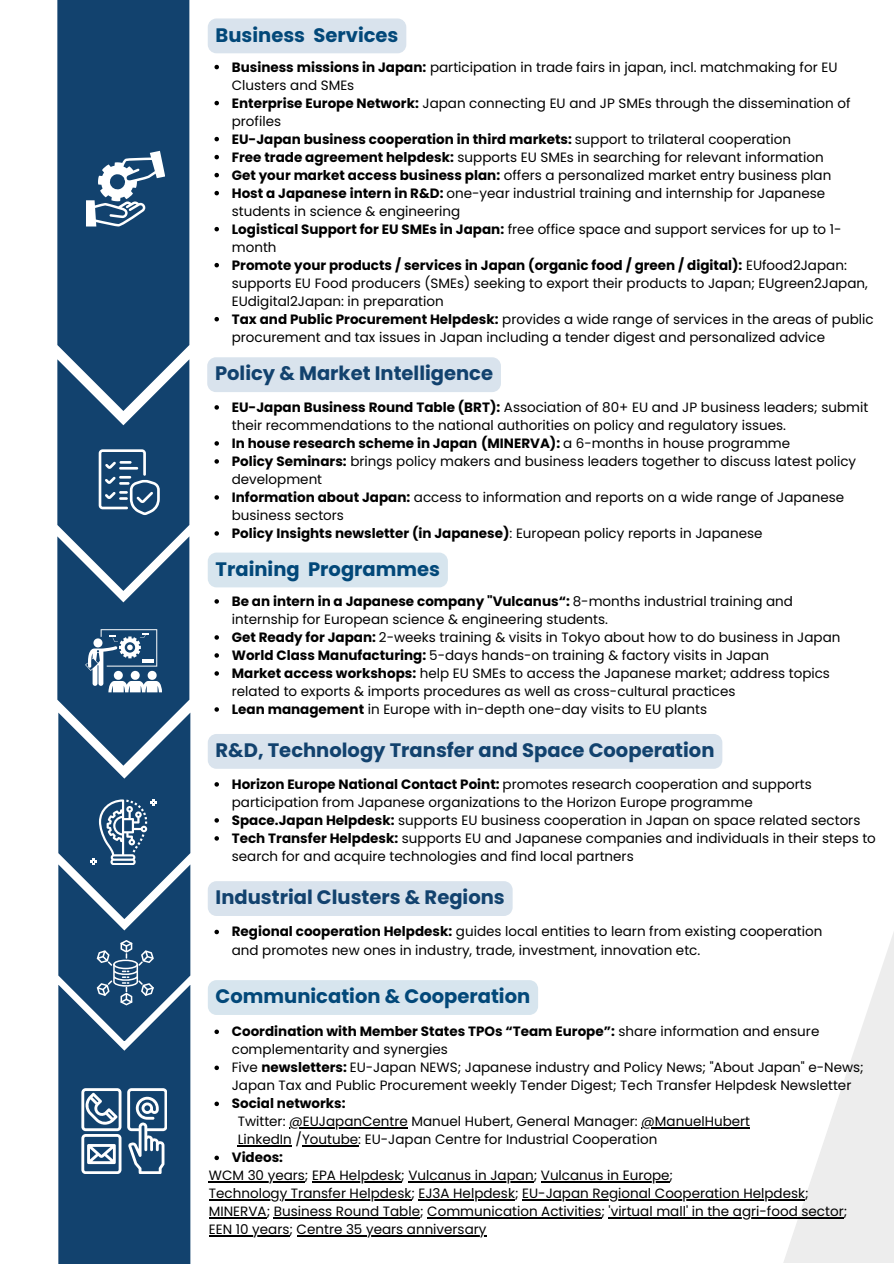
<style>
.page{position:relative;width:894px;height:1264px;background:#fff}
.page>*{position:absolute;margin:0;border:0;box-sizing:border-box;transform-origin:0 0}
.t1{font:700 19.5px "Poppins";color:#12426e}
.t2{font:700 19.5px "Poppins";color:#024879}
.t3{font:13.5px/18px "Poppins";color:#000}
.t4{font:700 13.5px "Poppins";color:#000}
.s1{font-weight:700}
</style>
<div class="page">
<div style="left:782px;top:803px;width:111px;height:460px;background:linear-gradient(to bottom,#fff,#eee)"></div>
<div style="left:57px;top:0;width:132px;height:359px;background:#12426e"></div>
<svg style="left:57px;top:359px;width:133px;height:904px;background:#315b81"></svg>
<svg style="left:86px;top:151px;width:79px;height:75px"></svg>
<svg style="left:214px;top:599px;width:5px;height:4px"></svg>
<svg style="left:214px;top:635px;width:5px;height:4px"></svg>
<svg style="left:214px;top:653px;width:5px;height:4px"></svg>
<svg style="left:214px;top:671px;width:5px;height:4px"></svg>
<svg style="left:214px;top:707px;width:5px;height:4px"></svg>
<svg style="left:214px;top:65px;width:5px;height:4px"></svg>
<svg style="left:214px;top:101px;width:5px;height:4px"></svg>
<svg style="left:214px;top:137px;width:5px;height:4px"></svg>
<svg style="left:214px;top:155px;width:5px;height:4px"></svg>
<svg style="left:214px;top:173px;width:5px;height:4px"></svg>
<svg style="left:214px;top:191px;width:5px;height:4px"></svg>
<svg style="left:214px;top:227px;width:5px;height:4px"></svg>
<svg style="left:214px;top:263px;width:5px;height:4px"></svg>
<svg style="left:214px;top:317px;width:5px;height:4px"></svg>
<svg style="left:214px;top:405px;width:5px;height:4px"></svg>
<svg style="left:214px;top:441px;width:5px;height:4px"></svg>
<svg style="left:214px;top:459px;width:5px;height:4px"></svg>
<svg style="left:214px;top:495px;width:5px;height:4px"></svg>
<svg style="left:214px;top:531px;width:5px;height:4px"></svg>
<svg style="left:214px;top:782px;width:5px;height:4px"></svg>
<svg style="left:214px;top:818px;width:5px;height:4px"></svg>
<svg style="left:214px;top:836px;width:5px;height:4px"></svg>
<svg style="left:214px;top:929px;width:5px;height:5px"></svg>
<svg style="left:214px;top:1029px;width:5px;height:5px"></svg>
<svg style="left:214px;top:1065px;width:5px;height:5px"></svg>
<svg style="left:214px;top:1101px;width:5px;height:5px"></svg>
<hr style="left:289px;top:1127px;width:119px;height:1px;background:#000">
<hr style="left:641px;top:1127px;width:109px;height:1px;background:#000">
<hr style="left:238px;top:1145px;width:54px;height:1px;background:#000">
<hr style="left:302px;top:1145px;width:56px;height:1px;background:#000">
<svg style="left:214px;top:1155px;width:5px;height:5px"></svg>
<hr style="left:209px;top:1181px;width:96px;height:1px;background:#000">
<hr style="left:312px;top:1181px;width:89px;height:1px;background:#000">
<hr style="left:408px;top:1181px;width:125px;height:1px;background:#000">
<hr style="left:540px;top:1181px;width:129px;height:1px;background:#000">
<hr style="left:209px;top:1199px;width:202px;height:1px;background:#000">
<hr style="left:418px;top:1199px;width:97px;height:1px;background:#000">
<hr style="left:522px;top:1199px;width:283px;height:1px;background:#000">
<hr style="left:209px;top:1217px;width:57px;height:1px;background:#000">
<hr style="left:274px;top:1217px;width:146px;height:1px;background:#000">
<hr style="left:427px;top:1217px;width:174px;height:1px;background:#000">
<hr style="left:608px;top:1217px;width:235px;height:1px;background:#000">
<hr style="left:209px;top:1235px;width:80px;height:1px;background:#000">
<hr style="left:296px;top:1235px;width:190px;height:1px;background:#000">
<div style="left:208px;top:552px;width:240px;height:35px;background:#d7e5ee;border-radius:9px"></div>
<div style="left:208px;top:734px;width:514px;height:34px;background:#d9e3ed"></div>
<div style="left:208px;top:881px;width:304px;height:35px;background:#d9e3ed"></div>
<div style="left:208px;top:980px;width:330px;height:34px;background:#d7e5ee"></div>
<div style="left:208px;top:18px;width:198px;height:35px;background:#d9e3ed;border-radius:9px"></div>
<div style="left:207px;top:357px;width:294px;height:35px;background:#d9e3ed;border-radius:9px"></div>
<h1 class="t2" style="left:215px;top:21px;width:184px">Business Services</h1>
<p class="t3" style="left:232px;top:58px;width:643px"><span class="s1">Business missions in Japan:</span> participation in trade fairs in japan, incl. matchmaking for EU Clusters and SMEs<br><span class="s1">Enterprise Europe Network:</span> Japan connecting EU and JP SMEs through the dissemination of profiles<br><span class="s1">EU-Japan business cooperation in third markets:</span> support to trilateral cooperation<br><span class="s1">Free trade agreement helpdesk:</span> supports EU SMEs in searching for relevant information<br><span class="s1">Get your market access business plan:</span> offers a personalized market entry business plan<br><span class="s1">Host a Japanese intern in R&amp;D:</span> one-year industrial training and internship for Japanese students in science &amp; engineering<br><span class="s1">Logistical Support for EU SMEs in Japan:</span> free office space and support services for up to 1- month<br><span class="s1">Promote your products / services in Japan (organic food / green / digital):</span> EUfood2Japan: supports EU Food producers (SMEs) seeking to export their products to Japan; EUgreen2Japan, EUdigital2Japan: in preparation<br><span class="s1">Tax and Public Procurement Helpdesk:</span> provides a wide range of services in the areas of public procurement and tax issues in Japan including a tender digest and personalized advice</p>
<h1 class="t1" style="left:215px;top:360px;width:279px">Policy &amp; Market Intelligence</h1>
<p class="t3" style="left:232px;top:398px;width:638px"><span class="s1">EU-Japan Business Round Table (BRT):</span> Association of 80+ EU and JP business leaders; submit their recommendations to the national authorities on policy and regulatory issues.<br><span class="s1">In house research scheme in Japan (MINERVA):</span> a 6-months in house programme<br><span class="s1">Policy Seminars:</span> brings policy makers and business leaders together to discuss latest policy development<br><span class="s1">Information about Japan:</span> access to information and reports on a wide range of Japanese business sectors<br><span class="s1">Policy Insights newsletter (in Japanese)</span>: European policy reports in Japanese</p>
<h1 class="t2" style="left:215px;top:555px;width:226px">Training Programmes</h1>
<p class="t3" style="left:232px;top:592px;width:610px"><span class="s1">Be an intern in a Japanese company "Vulcanus“:</span> 8-months industrial training and internship for European science &amp; engineering students.<br><span class="s1">Get Ready for Japan:</span> 2-weeks training &amp; visits in Tokyo about how to do business in Japan <span class="s1">World Class Manufacturing:</span> 5-days hands-on training &amp; factory visits in Japan<br><span class="s1">Market access workshops:</span> help EU SMEs to access the Japanese market; address topics related to exports &amp; imports procedures as well as cross-cultural practices<br><span class="s1">Lean management</span> in Europe with in-depth one-day visits to EU plants</p>
<h1 class="t1" style="left:215px;top:736px;width:500px">R&amp;D, Technology Transfer and Space Cooperation</h1>
<p class="t3" style="left:232px;top:775px;width:645px"><span class="s1">Horizon Europe National Contact Point:</span> promotes research cooperation and supports participation from Japanese organizations to the Horizon Europe programme<br><span class="s1">Space.Japan Helpdesk:</span> supports EU business cooperation in Japan on space related sectors <span class="s1">Tech Transfer Helpdesk:</span> supports EU and Japanese companies and individuals in their steps to search for and acquire technologies and find local partners</p>
<h1 class="t1" style="left:215px;top:883px;width:291px">Industrial Clusters &amp; Regions</h1>
<p class="t3" style="left:232px;top:922px;width:592px"><span class="s1">Regional cooperation Helpdesk:</span> guides local entities to learn from existing cooperation and promotes new ones in industry, trade, investment, innovation etc.</p>
<h1 class="t2" style="left:215px;top:982px;width:316px">Communication &amp; Cooperation</h1>
<p class="t3" style="left:232px;top:1022px;width:633px"><span class="s1">Coordination with Member States TPOs “Team Europe”:</span> share information and ensure complementarity and synergies<br>Five <span class="s1">newsletters:</span> EU-Japan NEWS; Japanese industry and Policy News; "About Japan" e-News; Japan Tax and Public Procurement weekly Tender Digest; Tech Transfer Helpdesk Newsletter</p>
<p class="t4" style="left:232px;top:1094px;width:115px">Social networks:</p>
<p class="t3" style="left:238px;top:1112px;width:514px">Twitter: @EUJapanCentre Manuel Hubert, General Manager: @ManuelHubert<br>LinkedIn /Youtube: EU-Japan Centre for Industrial Cooperation</p>
<p class="t4" style="left:232px;top:1148px;width:53px">Videos:</p>
<p class="t3" style="left:209px;top:1166px;width:639px">WCM 30 years; EPA Helpdesk; Vulcanus in Japan; Vulcanus in Europe;<br>Technology Transfer Helpdesk; EJ3A Helpdesk; EU-Japan Regional Cooperation Helpdesk; MINERVA; Business Round Table; Communication Activities; 'virtual mall' in the agri-food sector; EEN 10 years; Centre 35 years anniversary</p>
</div>
